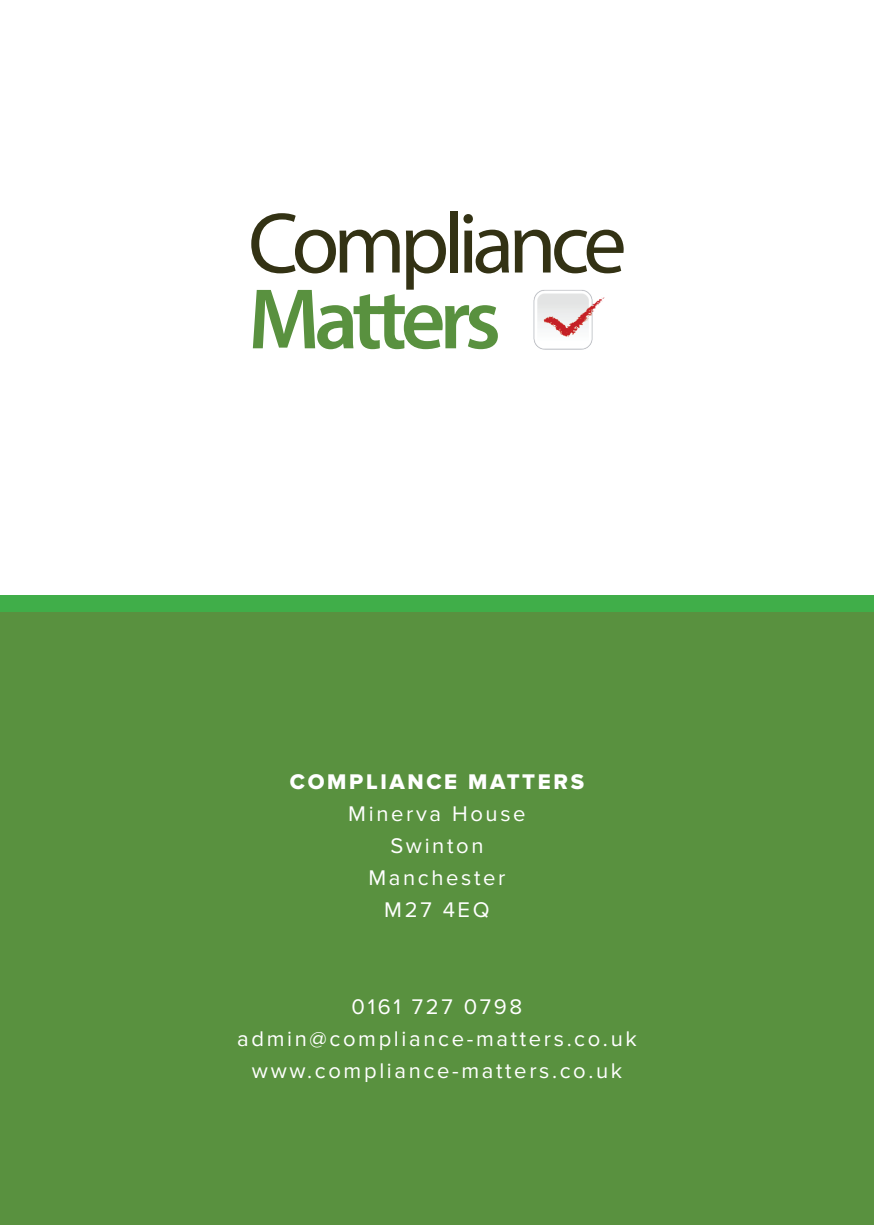
<style>
.page{position:relative;width:874px;height:1225px;background:#fff}
.page>*{position:absolute;margin:0;border:0;box-sizing:border-box;transform-origin:0 0}
.t1{font:86.6px "Myriad Pro";letter-spacing:-.065em;color:#333214}
.t2{font:600 86.6px "Myriad Pro";letter-spacing:-.065em;color:#59913f}
.t3{font:22px/32px "Proxima Nova";letter-spacing:.12em;color:#fff;text-align:center}
.t4{font:22px "Proxima Nova Extrabld";letter-spacing:.12em;color:#fff}
</style>
<div class="page">
<div style="left:0;top:595px;width:873px;height:613px;background:#40ae49"></div>
<img style="left:533px;top:290px;width:72px;height:60px">
<div style="left:0;top:612px;width:873px;height:613px;background:#59913f"></div>
<h1 class="t1" style="left:248px;top:190px;width:380px">Compliance</h1>
<h1 class="t2" style="left:248px;top:264px;width:254px">Matters</h1>
<p class="t4" style="left:290px;top:768px;width:295px">COMPLIANCE MATTERS</p>
<p class="t3" style="left:348px;top:797px;width:179px">Minerva House<br>Swinton<br>Manchester<br>M27 4EQ</p>
<p class="t3" style="left:237px;top:990px;width:401px">0161 727 0798 admin@compliance-matters.co.uk www.compliance-matters.co.uk</p>
</div>
